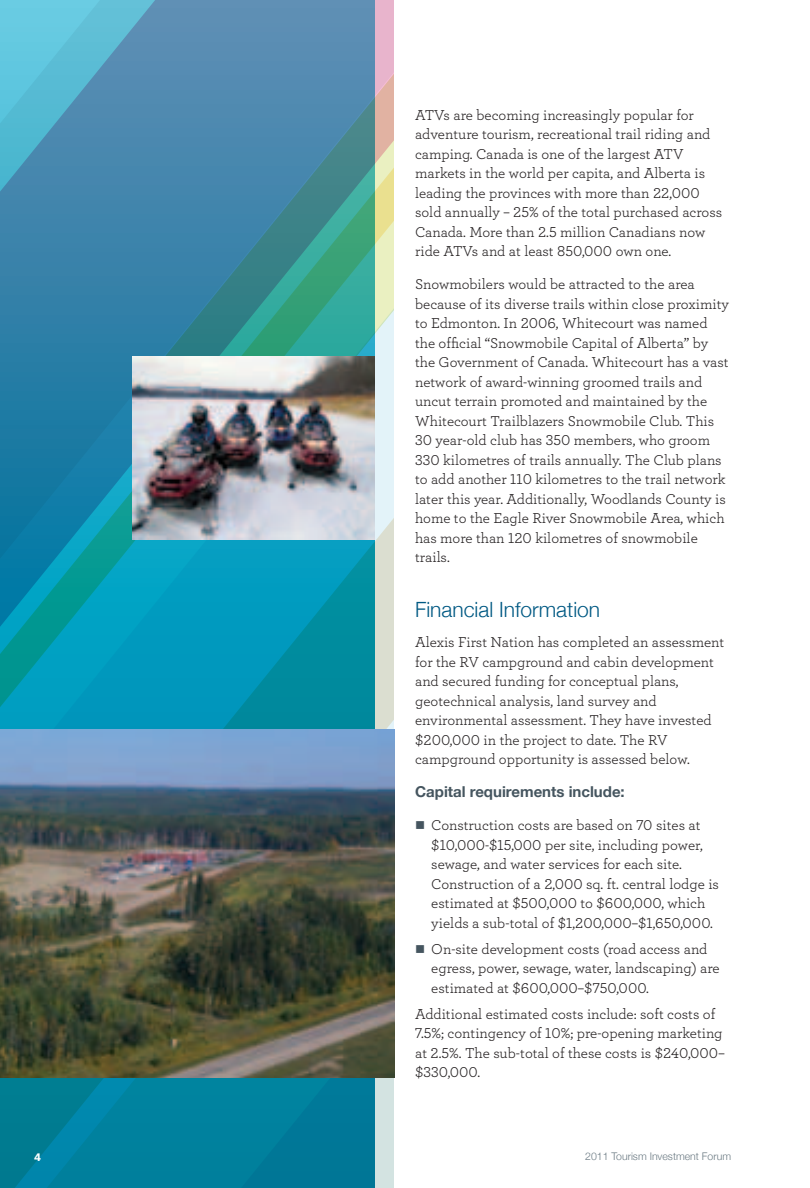
<style>
.page{position:relative;width:810px;height:1188px;background:#fff}
.page>*{position:absolute;margin:0;border:0;box-sizing:border-box;transform-origin:0 0}
.t1{font:300 21px "Helvetica Neue";color:#005983}
.t2{font:15px/19.5px "Archer Book LF";color:#231f20}
.t3{font:700 15px "Helvetica Neue";color:#45555f}
.t4{font:700 11.25px "Whitney";color:#fff}
.t5{font:300 10.5px "Helvetica Neue";color:#6b7a83}
</style>
<div class="page">
<svg style="left:375px;top:0;width:19px;height:357px;background:#e7d3bb"></svg>
<svg style="left:0;top:0;width:375px;height:1188px;background:#258eaa"></svg>
<img style="left:132px;top:356px;width:243px;height:184px">
<img style="left:0;top:729px;width:395px;height:349px">
<p class="t2" style="left:415px;top:105px;width:309px">ATVs are becoming increasingly popular for adventure tourism, recreational trail riding and camping. Canada is one of the largest ATV markets in the world per capita, and Alberta is leading the provinces with more than 22,000 sold annually – 25% of the total purchased across Canada. More than 2.5 million Canadians now ride ATVs and at least 850,000 own one.</p>
<p class="t2" style="left:415px;top:274px;width:315px">Snowmobilers would be attracted to the area because of its diverse trails within close proximity to Edmonton. In 2006, Whitecourt was named the official “Snowmobile Capital of Alberta” by the Government of Canada. Whitecourt has a vast network of award-winning groomed trails and uncut terrain promoted and maintained by the Whitecourt Trailblazers Snowmobile Club. This 30 year-old club has 350 members, who groom 330 kilometres of trails annually. The Club plans to add another 110 kilometres to the trail network later this year. Additionally, Woodlands County is home to the Eagle River Snowmobile Area, which has more than 120 kilometres of snowmobile trails.</p>
<h1 class="t1" style="left:415px;top:597px;width:187px">Financial Information</h1>
<p class="t2" style="left:415px;top:632px;width:311px">Alexis First Nation has completed an assessment for the RV campground and cabin development and secured funding for conceptual plans, geotechnical analysis, land survey and environmental assessment. They have invested $200,000 in the project to date. The RV campground opportunity is assessed below.</p>
<p class="t3" style="left:415px;top:783px;width:211px">Capital requirements include:</p>
<p class="t2" style="left:431px;top:815px;width:289px">Construction costs are based on 70 sites at $10,000-$15,000 per site, including power, sewage, and water services for each site.<br>Construction of a 2,000 sq. ft. central lodge is estimated at $500,000 to $600,000, which yields a sub-total of $1,200,000–$1,650,000.</p>
<p class="t2" style="left:431px;top:939px;width:290px">On-site development costs (road access and egress, power, sewage, water, landscaping) are estimated at $600,000–$750,000.</p>
<p class="t2" style="left:415px;top:1004px;width:311px">Additional estimated costs include: soft costs of 7.5%; contingency of 10%; pre-opening marketing at 2.5%. The sub-total of these costs is $240,000– $330,000.</p>
<p class="t4" style="left:34px;top:1150px;width:8px">4</p>
<p class="t5" style="left:585px;top:1150px;width:147px">2011 Tourism Investment Forum</p>
</div>
